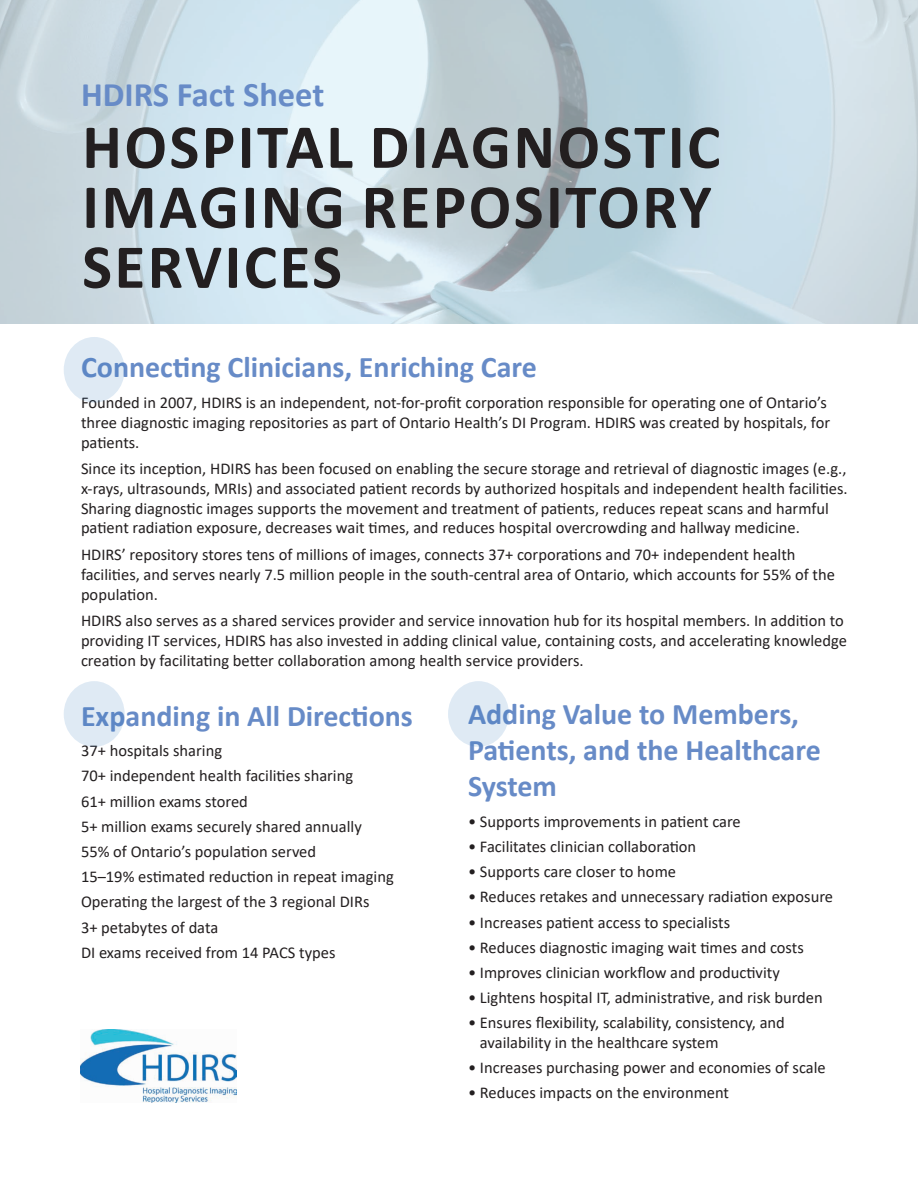
<style>
.page{position:relative;width:918px;height:1188px;background:#fff}
.page>*{position:absolute;margin:0;border:0;box-sizing:border-box;transform-origin:0 0}
.t1{font:700 63px/60px "Calibri";letter-spacing:.04em;color:#231f20}
.t2{font:700 34.5px "Calibri";color:#678bc7}
.t3{font:700 30px/36px "Calibri";color:#678bc7}
.t4{font:16.5px/19.8px "Calibri";color:#231f20}
</style>
<div class="page">
<img style="left:80px;top:1029px;width:157px;height:73px">
<div style="left:448px;top:681px;width:61px;height:66px;background:#dfeaf4;border-radius:50%"></div>
<div style="left:64px;top:681px;width:61px;height:66px;background:#dfeaf4;border-radius:50%"></div>
<div style="left:64px;top:337px;width:61px;height:66px;background:#dfeaf4;border-radius:50%"></div>
<svg style="left:0;top:0;width:918px;height:324px;background:#c8dae2"></svg>
<h2 class="t2" style="left:81px;top:71px;width:245px">HDIRS Fact Sheet</h2>
<h1 class="t1" style="left:82px;top:116px;width:633px">Hospital Diagnostic<br>Ima</h1>
<h1 class="t1" style="left:82px;top:176px;width:631px;text-indent:117px">ging Repository<br>Services</h1>
<h3 class="t3" style="left:81px;top:349px;width:457px">Connecting Clinicians, Enriching Care</h3>
<p class="t4" style="left:81px;top:392px;width:751px">Founded in 2007, HDIRS is an independent, not-for-profit corporation responsible for operating one of Ontario’s three diagnostic imaging repositories as part of Ontario Health’s DI Program. HDIRS was created by hospitals, for patients.</p>
<p class="t4" style="left:81px;top:458px;width:768px">Since its inception, HDIRS has been focused on enabling the secure storage and retrieval of diagnostic images (e.g., x-rays, ultrasounds, MRIs) and associated patient records by authorized hospitals and independent health facilities.<br>Sharing diagnostic images supports the movement and treatment of patients, reduces repeat scans and harmful patient radiation exposure, decreases wait times, and reduces hospital overcrowding and hallway medicine.</p>
<p class="t4" style="left:81px;top:544px;width:756px">HDIRS’ repository stores tens of millions of images, connects 37+ corporations and 70+ independent health facilities, and serves nearly 7.5 million people in the south-central area of Ontario, which accounts for 55% of the population.</p>
<p class="t4" style="left:81px;top:610px;width:768px">HDIRS also serves as a shared services provider and service innovation hub for its hospital members. In addition to providing IT services, HDIRS has also invested in adding clinical value, containing costs, and accelerating knowledge creation by facilitating better collaboration among health service providers.</p>
<h3 class="t3" style="left:81px;top:697px;width:333px">Expanding in All Directions</h3>
<p class="t4" style="left:81px;top:738px;width:314px;line-height:25.2px">37+ hospitals sharing<br>70+ independent health facilities sharing<br>61+ million exams stored<br>5+ million exams securely shared annually 55% of Ontario’s population served<br>15–19% estimated reduction in repeat imaging Operating the largest of the 3 regional DIRs<br>3+ petabytes of data<br>DI exams received from 14 PACS types</p>
<h3 class="t3" style="left:468px;top:696px;width:354px">Adding Value to Members,<br>Patients, and the Healthcare<br>System</h3>
<p class="t4" style="left:468px;top:811px;width:274px">• Supports improvements in patient care</p>
<p class="t4" style="left:468px;top:836px;width:230px">• Facilitates clinician collaboration</p>
<p class="t4" style="left:468px;top:861px;width:210px">• Supports care closer to home</p>
<p class="t4" style="left:468px;top:887px;width:367px">• Reduces retakes and unnecessary radiation exposure</p>
<p class="t4" style="left:468px;top:912px;width:264px">• Increases patient access to specialists</p>
<p class="t4" style="left:468px;top:937px;width:337px">• Reduces diagnostic imaging wait times and costs</p>
<p class="t4" style="left:468px;top:962px;width:313px">• Improves clinician workflow and productivity</p>
<p class="t4" style="left:468px;top:987px;width:356px">• Lightens hospital IT, administrative, and risk burden</p>
<p class="t4" style="left:480px;top:1013px;width:306px;text-indent:-12px">• Ensures flexibility, scalability, consistency, and availability in the healthcare system</p>
<p class="t4" style="left:468px;top:1058px;width:359px">• Increases purchasing power and economies of scale</p>
<p class="t4" style="left:468px;top:1083px;width:263px">• Reduces impacts on the environment</p>
</div>
